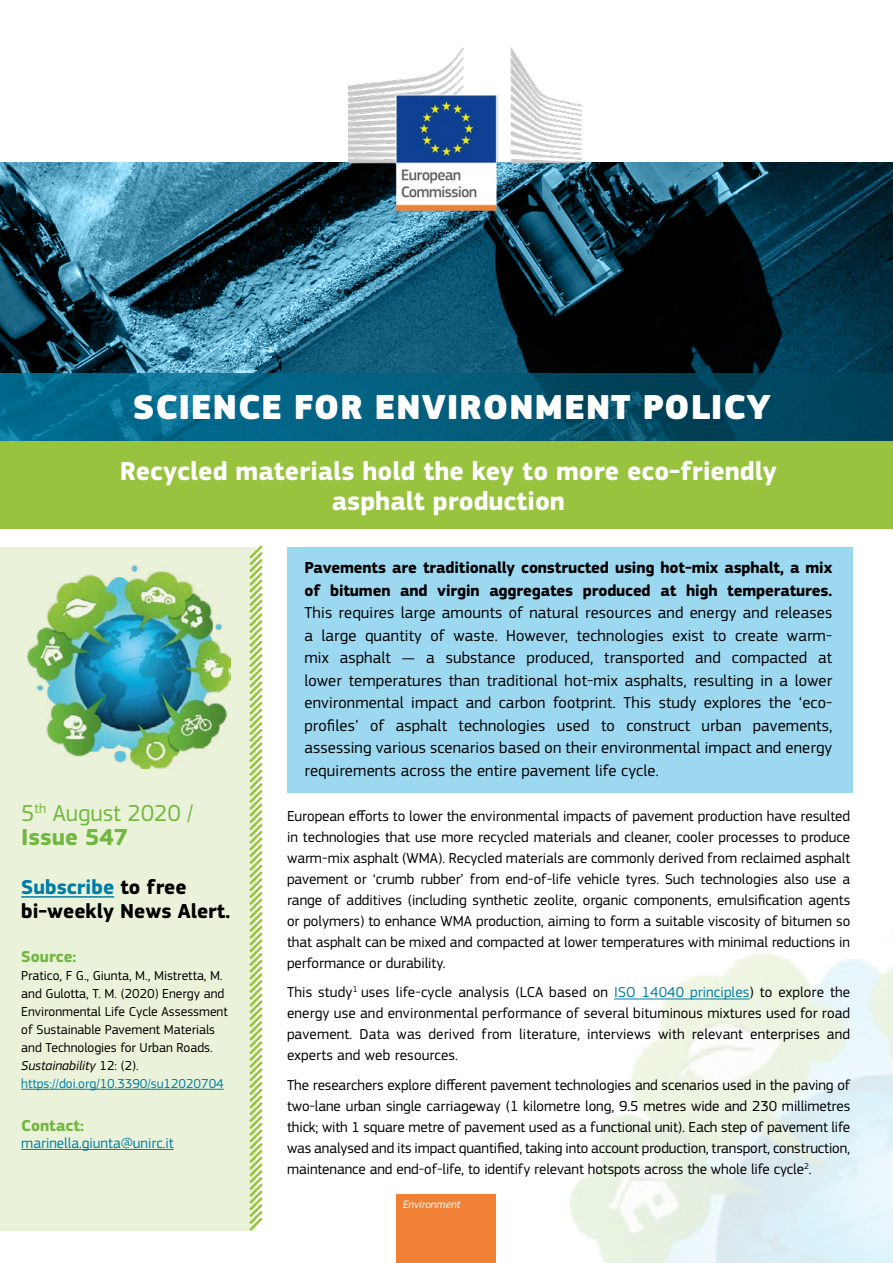
<style>
.page{position:relative;width:893px;height:1263px;background:#fff}
.page>*{position:absolute;margin:0;border:0;box-sizing:border-box;transform-origin:0 0}
.t1{font:900 36px "EC Square Sans Pro Extra";letter-spacing:.02em;color:#fff}
.t2{font:700 27px/30px "EC Square Sans Pro";color:#fff;text-align:center}
.t3{font:24px/24px "EC Square Sans Pro";color:#72b741}
.bold_H3{font:700 21px/24px "EC Square Sans Pro";color:#000}
.Body_Text_White{font:16.5px/22.5px "EC Square Sans Pro";letter-spacing:.01em;color:#000;text-align:justify}
.side_bar_bold_text{font:700 16.5px "EC Square Sans Pro";color:#72b741}
.Body_Text{font:15px/21px "EC Square Sans Pro";color:#000;text-align:justify}
.Side_bar_body_text{font:15px "EC Square Sans Pro";color:#007da7}
.Side_bar_body_text-2{font:13.5px/18px "EC Square Sans Pro";color:#000}
.dg_box{font:italic 11.25px "EC Square Sans Pro";color:#fff}
.s1{font-weight:700}
.s2{color:#007da7}
.s3{font-style:italic}
</style>
<div class="page">
<div style="left:0;top:548px;width:256px;height:683px;background:#eaf3d9"></div>
<div style="left:397px;top:1195px;width:99px;height:68px;background:#ef8034"></div>
<svg style="left:0;top:163px;width:893px;height:211px;background:#1a475a"></svg>
<img style="left:28px;top:566px;width:203px;height:202px">
<hr style="left:21px;top:896px;width:93px;height:2px;background:#007da7">
<hr style="left:21px;top:1089px;width:203px;height:1px;background:#007da7">
<hr style="left:21px;top:1149px;width:153px;height:1px;background:#007da7">
<div style="left:0;top:441px;width:893px;height:87px;background:#97c33f"></div>
<svg style="left:246px;top:545px;width:17px;height:686px"></svg>
<div style="left:287px;top:548px;width:565px;height:245px;background:#9cd8f0"></div>
<svg style="left:0;top:374px;width:893px;height:67px;background:#035976"></svg>
<hr style="left:614px;top:998px;width:135px;height:1px;background:#007da7">
<img style="left:340px;top:47px;width:248px;height:207px">
<h1 class="t1" style="left:133px;top:385px;width:640px">SCIENCE FOR ENVIRONMENT POLICY</h1>
<h2 class="t2" style="left:120px;top:457px;width:659px">Recycled materials hold the key to more eco-friendly asphalt production</h2>
<h3 class="t3" style="left:21px;top:801px;width:174px">5<sup>th</sup> August 2020 /<br><span class="s1">Issue 547</span></h3>
<p class="bold_H3" style="left:21px;top:876px;width:211px"><span class="s2">Subscribe</span> to free bi-weekly News Alert.</p>
<p class="side_bar_bold_text" style="left:21px;top:946px;width:57px">Source:</p>
<p class="Side_bar_body_text-2" style="left:21px;top:966px;width:208px">Pratico, F G., Giunta, M., Mistretta, M. and Gulotta, T. M. (2020) Energy and Environmental Life Cycle Assessment of Sustainable Pavement Materials and Technologies for Urban Roads.<br><span class="s3">Sustainability</span> 12: (2). <span class="s2">https://doi.org/10.3390/su12020704</span></p>
<p class="side_bar_bold_text" style="left:21px;top:1116px;width:64px">Contact:</p>
<p class="Side_bar_body_text" style="left:21px;top:1134px;width:154px">marinella.giunta@unirc.it</p>
<p class="Body_Text_White" style="left:304px;top:557px;width:529px"><span class="s1">Pavements are traditionally constructed using hot-mix asphalt, a mix of bitumen and virgin aggregates produced at high temperatures.<br></span>This requires large amounts of natural resources and energy and releases a large quantity of waste. However, technologies exist to create warm&shy;mix asphalt — a substance produced, transported and compacted at lower temperatures than traditional hot-mix asphalts, resulting in a lower environmental impact and carbon footprint. This study explores the ‘eco&shy;profiles’ of asphalt technologies used to construct urban pavements, assessing various scenarios based on their environmental impact and energy requirements across the entire pavement life cycle.</p>
<p class="Body_Text" style="left:287px;top:806px;width:565px">European efforts to lower the environmental impacts of pavement production have resulted in technologies that use more recycled materials and cleaner, cooler processes to produce warm-mix asphalt (WMA). Recycled materials are commonly derived from reclaimed asphalt pavement or ‘crumb rubber’ from end-of-life vehicle tyres. Such technologies also use a range of additives (including synthetic zeolite, organic components, emulsification agents or polymers) to enhance WMA production, aiming to form a suitable viscosity of bitumen so that asphalt can be mixed and compacted at lower temperatures with minimal reductions in performance or durability.</p>
<p class="Body_Text" style="left:287px;top:982px;width:565px">This study<sup>1</sup> uses life-cycle analysis (LCA based on <span class="s2">ISO 14040 principles</span>) to explore the energy use and environmental performance of several bituminous mixtures used for road pavement. Data was derived from literature, interviews with relevant enterprises and experts and web resources.</p>
<p class="Body_Text" style="left:287px;top:1075px;width:565px">The researchers explore different pavement technologies and scenarios used in the paving of two-lane urban single carriageway (1 kilometre long, 9.5 metres wide and 230 millimetres thick; with 1 square metre of pavement used as a functional unit). Each step of pavement life was analysed and its impact quantified, taking into account production, transport, construction, maintenance and end-of-life, to identify relevant hotspots across the whole life cycle<sup>2</sup>.</p>
<p class="dg_box" style="left:403px;top:1198px;width:59px">Environment</p>
</div>
